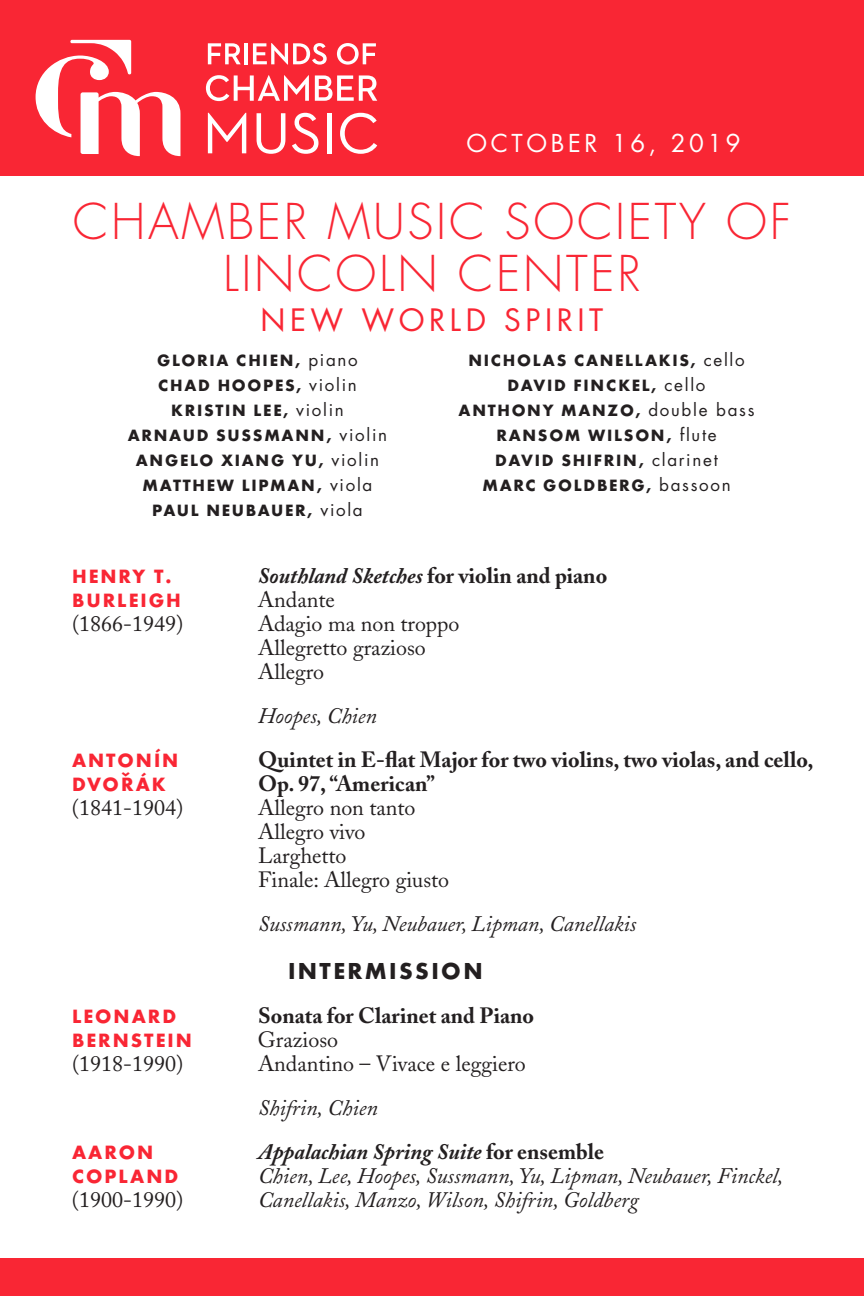
<style>
.page{position:relative;width:864px;height:1296px;background:#fff}
.page>*{position:absolute;margin:0;border:0;box-sizing:border-box;transform-origin:0 0}
.t1{font:300 48px/52px "Futura";letter-spacing:.055em;color:#f92634;text-align:center}
.t2{font:30px "Futura";letter-spacing:.15em;color:#f92634}
.t3{font:24px "Futura";letter-spacing:.15em;color:#fff}
.t4{font:700 24px "Futura T";letter-spacing:.1em;color:#231f20}
.t5{font:22px/24px "Adobe Caslon";color:#231f20}
.t6{font:italic 22px "Adobe Caslon";color:#231f20}
.t7{font:700 22px "Adobe Caslon";color:#231f20}
.t8{font:italic 700 22px "Adobe Caslon";color:#231f20}
.t9{font:700 20px "Futura T";letter-spacing:.1em;color:#f92634}
.t10{font:700 17px/25px "Futura T";letter-spacing:.1em;color:#231f20;text-align:center}
.s1{font-family:"Futura";font-weight:400}
.s2{font-style:normal}
</style>
<div class="page">
<div style="left:0;top:0;width:864px;height:175px;background:#f92634"></div>
<svg style="left:208px;top:43px;width:33px;height:21px"></svg>
<hr style="left:244px;top:43px;width:4px;height:21px;background:#fff">
<svg style="left:253px;top:43px;width:74px;height:22px"></svg>
<svg style="left:337px;top:43px;width:39px;height:22px"></svg>
<svg style="left:206px;top:75px;width:103px;height:26px"></svg>
<svg style="left:315px;top:75px;width:62px;height:26px"></svg>
<svg style="left:208px;top:113px;width:38px;height:40px"></svg>
<svg style="left:257px;top:113px;width:28px;height:41px"></svg>
<svg style="left:292px;top:113px;width:27px;height:41px"></svg>
<div style="left:327px;top:113px;width:5px;height:40px;background:#fff"></div>
<svg style="left:340px;top:113px;width:37px;height:41px"></svg>
<svg style="left:36px;top:40px;width:144px;height:116px"></svg>
<div style="left:0;top:1259px;width:864px;height:37px;background:#f92634"></div>
<h3 class="t3" style="left:467px;top:127px;width:276px">OCTOBER 16, 2019</h3>
<h1 class="t1" style="left:73px;top:196px;width:720px">CHAMBER MUSIC SOCIETY OF<br>LINCOLN CENTER</h1>
<h2 class="t2" style="left:261px;top:299px;width:344px">NEW WORLD SPIRIT</h2>
<p class="t10" style="left:128px;top:348px;width:261px">GLORIA CHIEN, <span class="s1">piano<br></span>CHAD HOOPES, <span class="s1">violin<br></span>KRISTIN LEE, <span class="s1">violin<br></span>ARNAUD SUSSMANN, <span class="s1">violin<br></span>ANGELO XIANG YU, <span class="s1">violin<br></span>MATTHEW LIPMAN, <span class="s1">viola<br></span>PAUL NEUBAUER, <span class="s1">viola</span></p>
<p class="t10" style="left:459px;top:348px;width:297px">NICHOLAS CANELLAKIS, <span class="s1">cello<br></span>DAVID FINCKEL, <span class="s1">cello<br></span>ANTHONY MANZO, <span class="s1">double bass<br></span>RANSOM WILSON, <span class="s1">flute<br></span>DAVID SHIFRIN, <span class="s1">clarinet<br></span>MARC GOLDBERG, <span class="s1">bassoon</span></p>
<p class="t9" style="left:72px;top:565px;width:101px">HENRY T.</p>
<p class="t8" style="left:258px;top:563px;width:351px">Southland Sketches <span class="s2">for violin and piano</span></p>
<p class="t9" style="left:72px;top:589px;width:111px">BURLEIGH</p>
<p class="t5" style="left:258px;top:588px;width:78px">Andante</p>
<p class="t5" style="left:72px;top:612px;width:113px">(1866-1949)</p>
<p class="t5" style="left:258px;top:612px;width:203px">Adagio ma non troppo<br>Allegretto grazioso<br>Allegro</p>
<p class="t6" style="left:258px;top:704px;width:121px">Hoopes, Chien</p>
<p class="t9" style="left:72px;top:749px;width:108px">ANTONÍN</p>
<p class="t7" style="left:258px;top:746px;width:557px">Quintet in E-flat Major for two violins, two violas, and cello,</p>
<p class="t9" style="left:72px;top:773px;width:95px">DVOˇRÁK</p>
<p class="t7" style="left:258px;top:770px;width:178px">Op. 97, “American”</p>
<p class="t5" style="left:72px;top:796px;width:113px">(1841-1904)</p>
<p class="t5" style="left:258px;top:796px;width:193px">Allegro non tanto<br>Allegro vivo<br>Larghetto<br>Finale: Allegro giusto</p>
<p class="t6" style="left:258px;top:912px;width:380px">Sussmann, Yu, Neubauer, Lipman, Canellakis</p>
<h3 class="t4" style="left:288px;top:957px;width:196px">INTERMISSION</h3>
<p class="t9" style="left:72px;top:1005px;width:106px">LEONARD</p>
<p class="t7" style="left:258px;top:1002px;width:278px">Sonata for Clarinet and Piano</p>
<p class="t9" style="left:72px;top:1029px;width:121px">BERNSTEIN</p>
<p class="t5" style="left:258px;top:1028px;width:82px">Grazioso</p>
<p class="t5" style="left:72px;top:1052px;width:113px">(1918-1990)</p>
<p class="t5" style="left:258px;top:1052px;width:269px">Andantino – Vivace e leggiero</p>
<p class="t6" style="left:258px;top:1096px;width:121px">Shifrin, Chien</p>
<p class="t9" style="left:72px;top:1141px;width:83px">AARON</p>
<p class="t8" style="left:258px;top:1139px;width:348px">Appalachian Spring Suite <span class="s2">for ensemble</span></p>
<p class="t9" style="left:72px;top:1165px;width:108px">COPLAND</p>
<p class="t6" style="left:258px;top:1164px;width:527px">Chien, Lee, Hoopes, Sussmann, Yu, Lipman, Neubauer, Finckel,</p>
<p class="t5" style="left:72px;top:1188px;width:113px">(1900-1990)</p>
<p class="t6" style="left:258px;top:1188px;width:382px">Canellakis, Manzo, Wilson, Shifrin, Goldberg</p>
</div>
